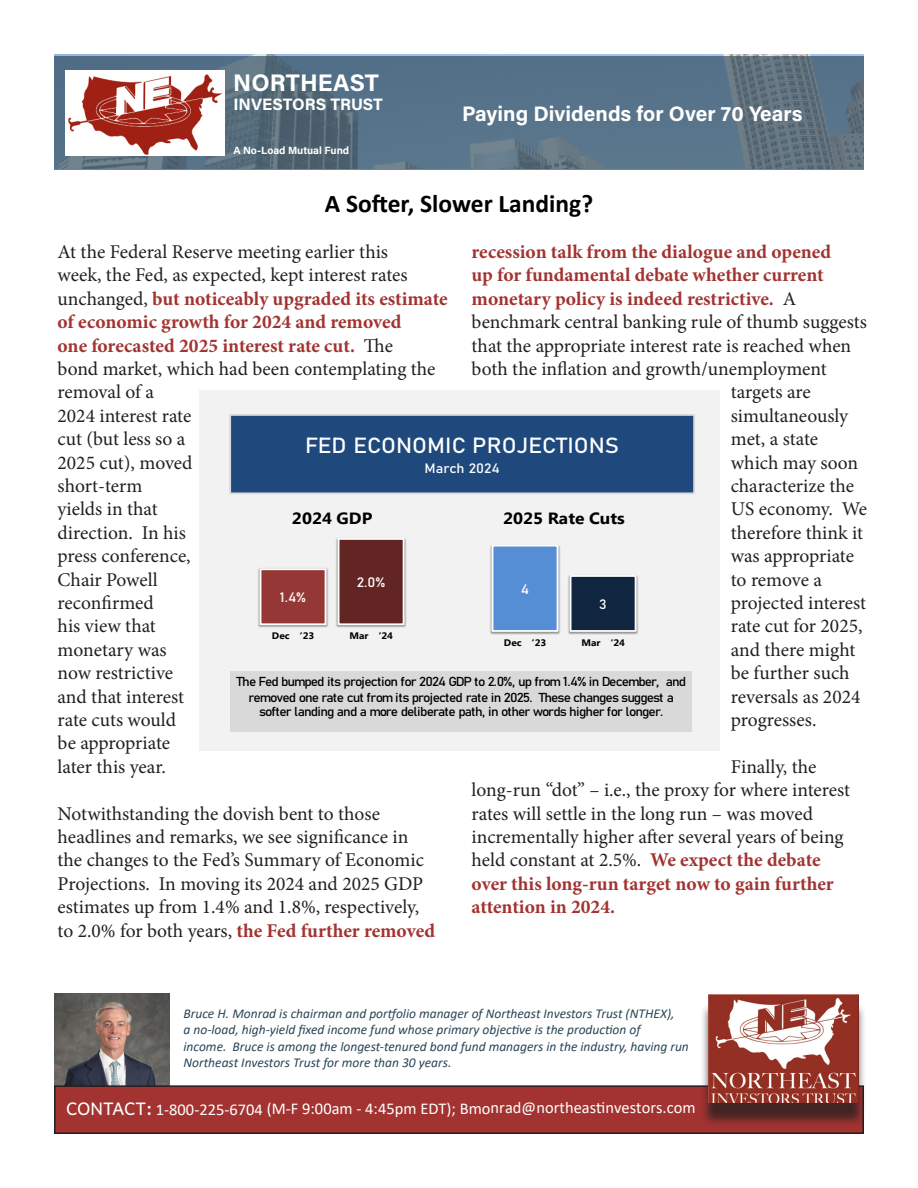
<style>
.page{position:relative;width:918px;height:1188px;background:#fff}
.page>*{position:absolute;margin:0;border:0;box-sizing:border-box;transform-origin:0 0}
.t1{font:700 25.5px "Calibri";color:#000}
.t2{font:24px "Acumin Variable Concept";color:#fff}
.t3{font:21.6px "Bahnschrift";color:#fff;scale:1.07 1}
.t4{font:21px "Acumin Variable Concept";color:#fff}
.t5{font:19.5px/23.4px "Minion Pro";color:#231f20}
.t6{font:700 19.5px "Minion Pro";color:#a23331}
.t7{font:16.5px "Calibri";letter-spacing:-.005em;color:#fff}
.t8{font:16.5px "Acumin Variable Concept";color:#fff}
.t9{font:700 16.2px "Microsoft Tai Le";letter-spacing:.005em;color:#000;scale:1.07 1}
.t10{font:italic 13.5px/16.2px "Calibri";color:#2a4657}
.t11{font:13.5px "Bahnschrift";color:#fff;scale:1.07 1}
.t12{font:12.9px/15.1px "Bahnschrift";letter-spacing:-.065em;color:#000;text-align:center;scale:1.07 1}
.t13{font:10.5px "Acumin Variable Concept";color:#fff}
.t14{font:700 9.45px "Microsoft Tai Le";letter-spacing:-.005em;color:#000;scale:1.07 1}
.s1{font-weight:700;color:#a23331}
.s2{font-weight:400;color:#231f20}
.s3{font-family:"Whitney";font-weight:500;font-size:18px}
.s4{font-weight:700;font-size:19.5px}
</style>
<div class="page">
<svg style="left:54px;top:56px;width:810px;height:114px;background:#587184"></svg>
<img style="left:66px;top:71px;width:158px;height:85px">
<img style="left:54px;top:994px;width:115px;height:91px">
<div style="left:55px;top:1086px;width:808px;height:47px;background:#a23331"></div>
<div style="left:54px;top:1085px;width:810px;height:49px;border:2px solid #231f20"></div>
<div style="left:700px;top:1002px;width:167px;height:124px;background:#231f20;opacity:.75"></div>
<div style="left:708px;top:994px;width:150px;height:108px;background:#231f20;opacity:.75"></div>
<div style="left:200px;top:391px;width:520px;height:360px;background:#f2f2f2"></div>
<div style="left:230px;top:415px;width:464px;height:78px;background:#1f497d"></div>
<div style="left:229px;top:414px;width:466px;height:80px;border:2px solid #d9d9d9"></div>
<div style="left:230px;top:671px;width:462px;height:61px;background:#d9d9d9"></div>
<img style="left:258px;top:568px;width:70px;height:60px">
<div style="left:261px;top:569px;width:65px;height:55px;background:#953735"></div>
<div style="left:260px;top:568px;width:66px;height:57px;border:2px solid #fff"></div>
<img style="left:336px;top:538px;width:70px;height:90px">
<div style="left:339px;top:539px;width:65px;height:85px;background:#632523"></div>
<div style="left:338px;top:538px;width:67px;height:87px;border:2px solid #fff"></div>
<img style="left:490px;top:545px;width:70px;height:90px">
<div style="left:493px;top:546px;width:65px;height:85px;background:#558ed5"></div>
<div style="left:492px;top:545px;width:66px;height:87px;border:2px solid #fff"></div>
<img style="left:568px;top:575px;width:70px;height:60px">
<div style="left:571px;top:576px;width:65px;height:55px;background:#10253f"></div>
<div style="left:570px;top:575px;width:67px;height:57px;border:2px solid #fff"></div>
<p class="t2" style="left:233px;top:66px;width:147px">NORTHEAST</p>
<p class="t8" style="left:233px;top:93px;width:151px">INVESTORS TRUST</p>
<p class="t13" style="left:233px;top:143px;width:117px">A No-Load Mutual Fund</p>
<p class="t4" style="left:462px;top:100px;width:342px">Paying Dividends for Over 70 Years</p>
<p class="t1" style="left:325px;top:185px;width:270px">A Softer, Slower Landing?</p>
<p class="t5" style="left:58px;top:240px;width:392px">At the Federal Reserve meeting earlier this<br>week, the Fed, as expected, kept interest rates unchanged, <span class="s1">but noticeably upgraded its estimate of economic growth for 2024 and removed<br>one forecasted 2025 interest rate cut.</span> The<br>bond market, which had been contemplating the removal of a<br>2024 interest rate<br>cut (but less so a<br>2025 cut), moved<br>short-term<br>yields in that<br>direction. In his<br>press conference,<br>Chair Powell<br>reconfirmed<br>his view that<br>monetary was<br>now restrictive<br>and that interest<br>rate cuts would<br>be appropriate<br>later this year.</p>
<p class="t5" style="left:58px;top:802px;width:379px">Notwithstanding the dovish bent to those headlines and remarks, we see significance in the changes to the Fed’s Summary of Economic Projections. In moving its 2024 and 2025 GDP estimates up from 1.4% and 1.8%, respectively, to 2.0% for both years, <span class="s1">the Fed further removed</span></p>
<p class="t6" style="left:472px;top:238px;width:361px">recession talk from the dialogue and opened</p>
<p class="t6" style="left:472px;top:262px;width:354px">up for fundamental debate whether current</p>
<p class="t6" style="left:472px;top:285px;width:326px">monetary policy is indeed restrictive. <span class="s2">A</span></p>
<p class="t5" style="left:472px;top:310px;width:397px">benchmark central banking rule of thumb suggests</p>
<p class="t5" style="left:472px;top:334px;width:381px">that the appropriate interest rate is reached when</p>
<p class="t5" style="left:472px;top:357px;width:357px">both the inflation and growth/unemployment</p>
<p class="t5" style="left:731px;top:381px;width:81px">targets are</p>
<p class="t5" style="left:731px;top:404px;width:119px">simultaneously</p>
<p class="t5" style="left:731px;top:427px;width:89px">met, a state</p>
<p class="t5" style="left:731px;top:451px;width:129px">which may soon</p>
<p class="t5" style="left:731px;top:474px;width:125px">characterize the</p>
<p class="t5" style="left:731px;top:498px;width:138px">US economy. We</p>
<p class="t5" style="left:731px;top:521px;width:134px">therefore think it</p>
<p class="t5" style="left:731px;top:544px;width:125px">was appropriate</p>
<p class="t5" style="left:731px;top:568px;width:93px">to remove a</p>
<p class="t5" style="left:731px;top:591px;width:137px">projected interest</p>
<p class="t5" style="left:731px;top:615px;width:133px">rate cut for 2025,</p>
<p class="t5" style="left:731px;top:638px;width:126px">and there might</p>
<p class="t5" style="left:731px;top:661px;width:120px">be further such</p>
<p class="t5" style="left:731px;top:685px;width:131px">reversals as 2024</p>
<p class="t5" style="left:731px;top:708px;width:87px">progresses.</p>
<p class="t5" style="left:472px;top:755px;width:380px;text-indent:259px">Finally, the long-run “dot” – i.e., the proxy for where interest rates will settle in the long run – was moved incrementally higher after several years of being held constant at 2.5%. <span class="s1">We expect the debate over this long-run target now to gain further attention in 2024.</span></p>
<p class="t3" style="left:305px;top:429px;width:295px">FED ECONOMIC PROJECTIONS</p>
<p class="t11" style="left:424px;top:458px;width:72px">March 2024</p>
<p class="t9" style="left:292px;top:509px;width:77px">2024 GDP</p>
<p class="t9" style="left:503px;top:509px;width:115px">2025 Rate Cuts</p>
<p class="t11" style="left:357px;top:572px;width:28px">2.0%</p>
<p class="t11" style="left:521px;top:579px;width:9px">4</p>
<p class="t11" style="left:280px;top:587px;width:26px">1.4%</p>
<p class="t11" style="left:599px;top:594px;width:9px">3</p>
<p class="t14" style="left:272px;top:630px;width:41px">Dec ‘23</p>
<p class="t14" style="left:349px;top:630px;width:42px">Mar ‘24</p>
<p class="t14" style="left:504px;top:637px;width:41px">Dec ‘23</p>
<p class="t14" style="left:581px;top:637px;width:42px">Mar ‘24</p>
<p class="t12" style="left:237px;top:673px;width:422px">The Fed bumped its projection for 2024 GDP to 2.0%, up from 1.4% in December, and removed one rate cut from its projected rate in 2025. These changes suggest a softer landing and a more deliberate path, in other words higher for longer.</p>
<p class="t10" style="left:184px;top:1005px;width:507px">Bruce H. Monrad is chairman and portfolio manager of Northeast Investors Trust (NTHEX),<br>a no-load, high-yield fixed income fund whose primary objective is the production of<br>income. Bruce is among the longest-tenured bond fund managers in the industry, having run Northeast Investors Trust for more than 30 years.</p>
<p class="t7" style="left:66px;top:1097px;width:631px"><span class="s3">CONTACT</span><span class="s4">:</span> 1-800-225-6704 (M-F 9:00am - 4:45pm EDT); Bmonrad@northeastinvestors.com</p>
</div>
